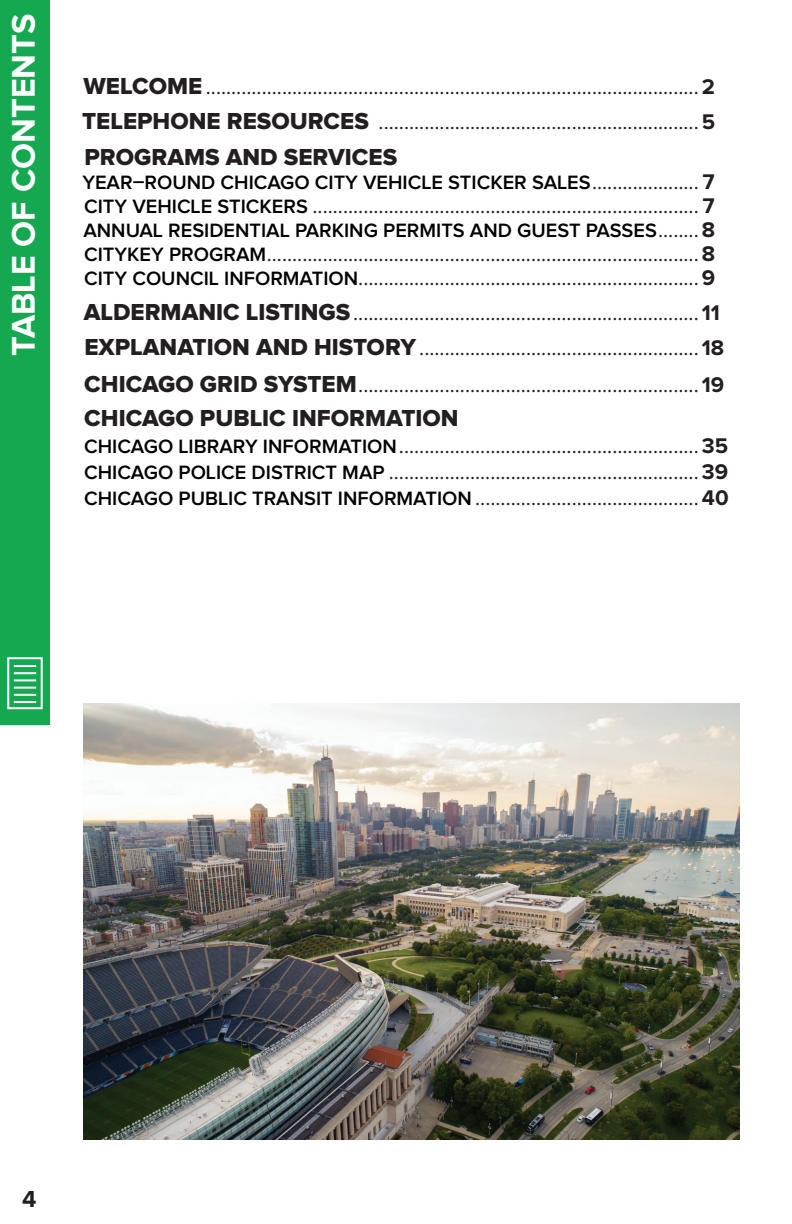
<style>
.page{position:relative;width:792px;height:1224px;background:#fff}
.page>*{position:absolute;margin:0;border:0;box-sizing:border-box;transform-origin:0 0}
.t1{font:700 34px "Proxima Nova";color:#fff}
.t2{font:24px "Proxima Nova Extrabld";color:#231f20}
.t3{font:700 24px "Proxima Nova";color:#231f20}
.t4{font:22px/36px "Proxima Nova";color:#231f20}
.t5{font:600 20px "Proxima Nova";color:#000}
.s1{font-family:"Proxima Nova Extrabld";font-size:24px}
.s2{font-weight:700}
.s3{font-weight:400;font-size:22px;color:#231f20}
.s4{font-weight:700;font-size:22px;color:#231f20}
.s5{font-weight:600;font-size:20px;color:#000}
</style>
<div class="page">
<div style="left:0;top:0;width:50px;height:724px;background:#15a850"></div>
<div style="left:7px;top:657px;width:36px;height:52px;border:2px solid #fff"></div>
<hr style="left:14px;top:665px;width:22px;height:2px;background:#fff">
<hr style="left:14px;top:672px;width:22px;height:2px;background:#fff">
<hr style="left:14px;top:679px;width:22px;height:2px;background:#fff">
<hr style="left:14px;top:687px;width:22px;height:2px;background:#fff">
<hr style="left:14px;top:694px;width:22px;height:2px;background:#fff">
<hr style="left:14px;top:701px;width:22px;height:2px;background:#fff">
<img style="left:84px;top:704px;width:656px;height:436px">
<h1 class="t1" style="left:8px;top:356px;width:344px;rotate:-90deg">TABLE OF CONTENTS</h1>
<p class="t4" style="left:82px;top:70px;width:635px;line-height:35.2px"><span class="s1">WELCOME</span> .................................................................................................<span class="s2">2<br></span><span class="s1">TELEPHONE RESOURCES</span> ...............................................................<span class="s2">5</span></p>
<p class="t2" style="left:84px;top:146px;width:314px">PROGRAMS AND SERVICES</p>
<p class="t5" style="left:82px;top:173px;width:635px">YEAR–ROUND CHICAGO CITY VEHICLE STICKER SALES<span class="s3">.....................</span><span class="s4">7</span></p>
<p class="t4" style="left:84px;top:188px;width:633px"><span class="s5">CITY VEHICLE STICKERS</span> ............................................................................<span class="s2">7</span></p>
<p class="t5" style="left:83px;top:221px;width:633px">ANNUAL RESIDENTIAL PARKING PERMITS AND GUEST PASSES<span class="s3">........</span><span class="s4">8</span></p>
<p class="t4" style="left:84px;top:242px;width:633px;line-height:24px"><span class="s5">CITYKEY PROGRAM</span>.....................................................................................<span class="s2">8<br></span><span class="s5">CITY COUNCIL INFORMATION</span>...................................................................<span class="s2">9</span></p>
<p class="t4" style="left:84px;top:295px;width:642px"><span class="s1">ALDERMANIC LISTINGS</span>.................................................................... <span class="s2">11<br></span><span class="s1">EXPLANATION AND HISTORY</span>....................................................... <span class="s2">18<br></span><span class="s1">CHICAGO GRID SYSTEM</span>................................................................... <span class="s2">19</span></p>
<p class="t2" style="left:84px;top:407px;width:376px">CHICAGO PUBLIC INFORMATION</p>
<p class="t4" style="left:84px;top:433px;width:646px;line-height:26.4px;text-align:justify"><span class="s5">CHICAGO LIBRARY INFORMATION</span>...........................................................<span class="s2">35<br></span><span class="s5">CHICAGO POLICE DISTRICT MAP</span> .............................................................<span class="s2">39<br></span><span class="s5">CHICAGO PUBLIC TRANSIT INFORMATION</span> ............................................<span class="s2">40</span></p>
<p class="t3" style="left:22px;top:1188px;width:16px">4</p>
</div>
